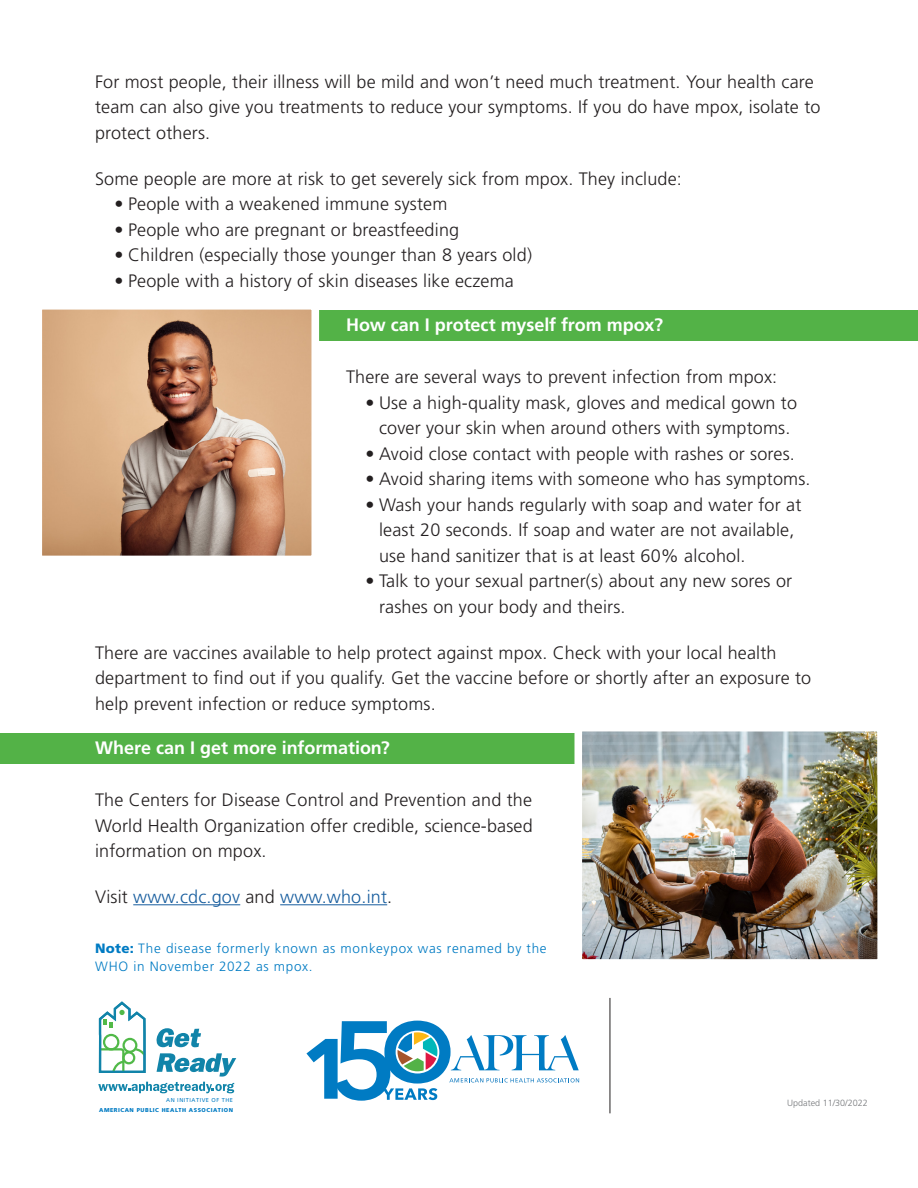
<style>
.page{position:relative;width:918px;height:1188px;background:#fff}
.page>*{position:absolute;margin:0;border:0;box-sizing:border-box;transform-origin:0 0}
.Body{font:300 18px/25.5px "Frutiger LT Std";letter-spacing:.01em;color:#231f20}
.main_header{font:700 18px "Frutiger LT Std";letter-spacing:-.005em;color:#fff}
.Body-2{font:300 18px "Frutiger LT Std";letter-spacing:.01em;color:#175d9e}
.H3_sidebar{font:300 13.5px/18px "Frutiger LT Std";letter-spacing:.055em;color:#007bc3}
.t1{font:300 9px "Frutiger LT Std";color:#76787b}
.t2{font:900 5.7px/9.4px "Frutiger";letter-spacing:.09em;color:#007bc3;text-align:right}
.s1{color:#231f20}
.s2{font-weight:900}
.s3{font-weight:400}
</style>
<div class="page">
<div style="left:41px;top:310px;width:877px;height:31px;background:#53b247"></div>
<div style="left:0;top:733px;width:918px;height:31px;background:#53b247"></div>
<hr style="left:133px;top:904px;width:107px;height:1px;background:#175d9e">
<hr style="left:280px;top:904px;width:107px;height:1px;background:#175d9e">
<svg style="left:98px;top:1001px;width:138px;height:92px"></svg>
<hr style="left:610px;top:998px;width:1px;height:115px;background:#231f20">
<svg style="left:306px;top:1021px;width:273px;height:80px"></svg>
<img style="left:574px;top:731px;width:304px;height:229px">
<svg style="left:41px;top:309px;width:279px;height:247px;background:#c29a7b"></svg>
<svg style="left:878px;top:733px;width:40px;height:31px"></svg>
<p class="Body" style="left:95px;top:69px;width:727px">For most people, their illness will be mild and won’t need much treatment. Your health care team can also give you treatments to reduce your symptoms. If you do have mpox, isolate to protect others.</p>
<p class="Body" style="left:95px;top:166px;width:588px">Some people are more at risk to get severely sick from mpox. They include:</p>
<p class="Body" style="left:115px;top:191px;width:334px">• People with a weakened immune system</p>
<p class="Body" style="left:115px;top:217px;width:346px">• People who are pregnant or breastfeeding</p>
<p class="Body" style="left:115px;top:242px;width:419px">• Children (especially those younger than 8 years old)</p>
<p class="Body" style="left:115px;top:268px;width:401px">• People with a history of skin diseases like eczema</p>
<p class="main_header" style="left:346px;top:314px;width:319px">How can I protect myself from mpox?</p>
<p class="Body" style="left:346px;top:365px;width:433px">There are several ways to prevent infection from mpox:</p>
<p class="Body" style="left:366px;top:390px;width:433px;text-align:center">• Use a high-quality mask, gloves and medical gown to cover your skin when around others with symptoms.</p>
<p class="Body" style="left:366px;top:441px;width:431px">• Avoid close contact with people with rashes or sores.</p>
<p class="Body" style="left:366px;top:467px;width:447px">• Avoid sharing items with someone who has symptoms.</p>
<p class="Body" style="left:379px;top:492px;width:424px;text-indent:-14px">• Wash your hands regularly with soap and water for at least 20 seconds. If soap and water are not available, use hand sanitizer that is at least 60% alcohol.</p>
<p class="Body" style="left:379px;top:569px;width:415px;text-indent:-14px">• Talk to your sexual partner(s) about any new sores or rashes on your body and theirs.</p>
<p class="Body" style="left:95px;top:640px;width:718px">There are vaccines available to help protect against mpox. Check with your local health department to find out if you qualify. Get the vaccine before or shortly after an exposure to help prevent infection or reduce symptoms.</p>
<p class="main_header" style="left:95px;top:737px;width:296px">Where can I get more information?</p>
<p class="Body" style="left:95px;top:788px;width:439px;text-align:justify">The Centers for Disease Control and Prevention and the World Health Organization offer credible, science-based information on mpox.</p>
<p class="Body-2" style="left:95px;top:887px;width:299px"><span class="s1">Visit</span> www.cdc.gov <span class="s1">and</span> www.who.int<span class="s1">.</span></p>
<p class="H3_sidebar" style="left:95px;top:940px;width:453px"><span class="s2">Note:</span> The disease formerly known as monkeypox was renamed by the<br>WHO in November 2022 as mpox.</p>
<p class="t2" style="left:99px;top:1095px;width:135px"><span class="s3">AN INITIATIVE OF THE<br></span>AMERICAN PUBLIC HEALTH ASSOCIATION</p>
<p class="t1" style="left:787px;top:1098px;width:82px">Updated 11/30/2022</p>
</div>
